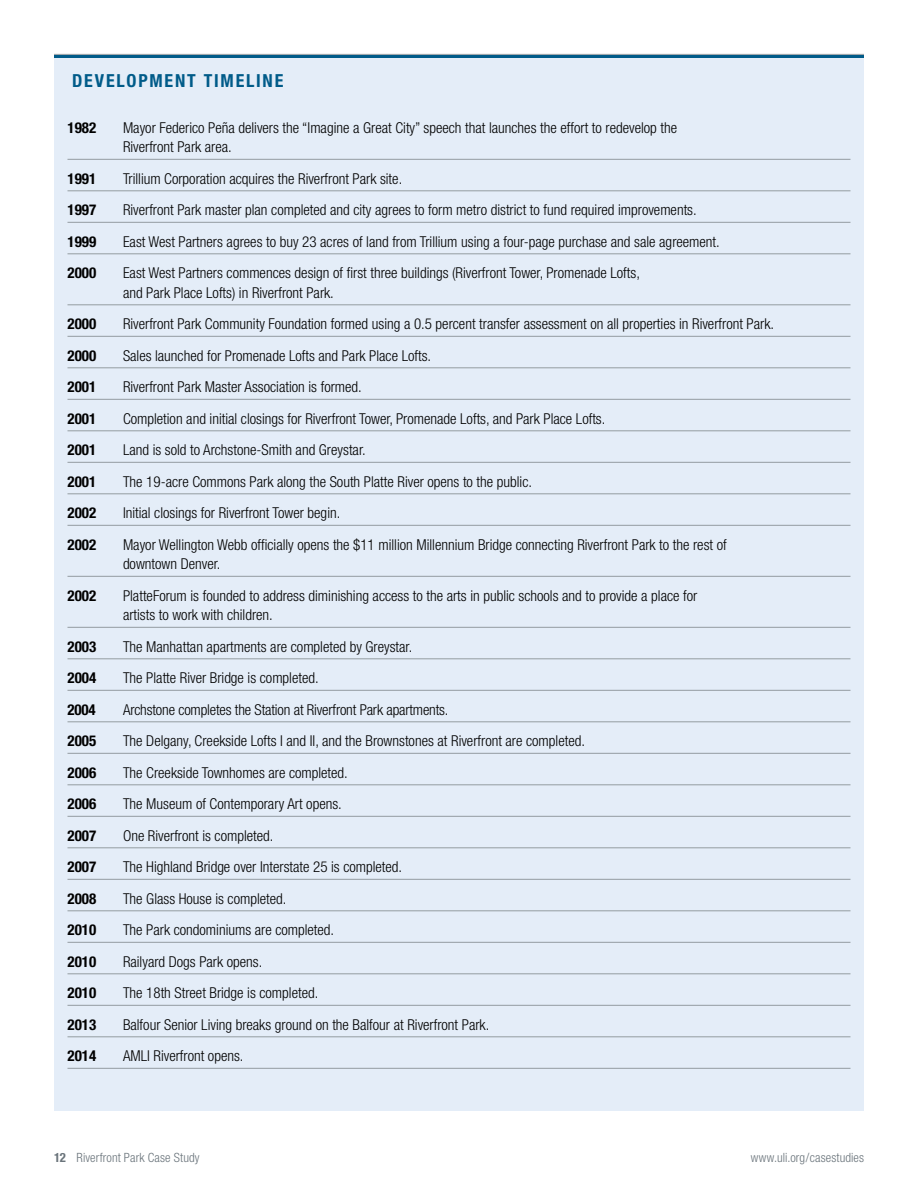
<style>
.page{position:relative;width:918px;height:1188px;background:#fff}
.page>*{position:absolute;margin:0;border:0;box-sizing:border-box;transform-origin:0 0}
.t1{font:700 condensed 18px "Helvetica Neue";letter-spacing:.1em;color:#005b89}
.t2{font:300 condensed 15px/19.5px "Helvetica Neue";color:#000}
.t3{font:700 condensed 15px "Helvetica Neue";color:#000}
.t4{font:300 condensed 12.75px "Helvetica Neue";letter-spacing:.01em;color:#6a747b}
.s1{font-weight:700}
</style>
<div class="page">
<hr style="left:54px;top:54px;width:810px;height:1px;background:#949ca1">
<div style="left:54px;top:55px;width:810px;height:1056px;background:#e4edf8"></div>
<hr style="left:68px;top:159px;width:782px;height:1px;background:#949ca1">
<hr style="left:68px;top:190px;width:782px;height:1px;background:#949ca1">
<hr style="left:68px;top:222px;width:782px;height:1px;background:#949ca1">
<hr style="left:68px;top:253px;width:782px;height:1px;background:#949ca1">
<hr style="left:68px;top:304px;width:782px;height:1px;background:#949ca1">
<hr style="left:68px;top:336px;width:782px;height:1px;background:#949ca1">
<hr style="left:68px;top:367px;width:782px;height:1px;background:#949ca1">
<hr style="left:68px;top:399px;width:782px;height:1px;background:#949ca1">
<hr style="left:68px;top:430px;width:782px;height:1px;background:#949ca1">
<hr style="left:68px;top:462px;width:782px;height:1px;background:#949ca1">
<hr style="left:68px;top:493px;width:782px;height:1px;background:#949ca1">
<hr style="left:68px;top:525px;width:782px;height:1px;background:#949ca1">
<hr style="left:68px;top:576px;width:782px;height:1px;background:#949ca1">
<hr style="left:68px;top:627px;width:782px;height:1px;background:#949ca1">
<hr style="left:68px;top:658px;width:782px;height:1px;background:#949ca1">
<hr style="left:68px;top:690px;width:782px;height:1px;background:#949ca1">
<hr style="left:68px;top:721px;width:782px;height:1px;background:#949ca1">
<hr style="left:68px;top:753px;width:782px;height:1px;background:#949ca1">
<hr style="left:68px;top:784px;width:782px;height:1px;background:#949ca1">
<hr style="left:68px;top:816px;width:782px;height:1px;background:#949ca1">
<hr style="left:68px;top:847px;width:782px;height:1px;background:#949ca1">
<hr style="left:68px;top:879px;width:782px;height:1px;background:#949ca1">
<hr style="left:68px;top:910px;width:782px;height:1px;background:#949ca1">
<hr style="left:68px;top:942px;width:782px;height:1px;background:#949ca1">
<hr style="left:68px;top:973px;width:782px;height:1px;background:#949ca1">
<hr style="left:68px;top:1005px;width:782px;height:1px;background:#949ca1">
<hr style="left:68px;top:1036px;width:782px;height:1px;background:#949ca1">
<hr style="left:68px;top:1068px;width:782px;height:1px;background:#949ca1">
<hr style="left:54px;top:55px;width:810px;height:3px;background:#005b89">
<p class="t1" style="left:72px;top:69px;width:213px">DEVELOPMENT TIMELINE</p>
<p class="t3" style="left:68px;top:118px;width:30px">1982</p>
<p class="t2" style="left:123px;top:118px;width:556px">Mayor Federico Peña delivers the “Imagine a Great City” speech that launches the effort to redevelop the<br>Riverfront Park area.</p>
<p class="t3" style="left:68px;top:169px;width:30px">1991</p>
<p class="t2" style="left:123px;top:169px;width:281px">Trillium Corporation acquires the Riverfront Park site.</p>
<p class="t3" style="left:68px;top:201px;width:30px">1997</p>
<p class="t2" style="left:123px;top:200px;width:575px">Riverfront Park master plan completed and city agrees to form metro district to fund required improvements.</p>
<p class="t3" style="left:68px;top:232px;width:30px">1999</p>
<p class="t2" style="left:123px;top:232px;width:598px">East West Partners agrees to buy 23 acres of land from Trillium using a four-page purchase and sale agreement.</p>
<p class="t3" style="left:68px;top:264px;width:30px">2000</p>
<p class="t2" style="left:123px;top:263px;width:518px">East West Partners commences design of first three buildings (Riverfront Tower, Promenade Lofts, and Park Place Lofts) in Riverfront Park.</p>
<p class="t3" style="left:68px;top:315px;width:30px">2000</p>
<p class="t2" style="left:123px;top:314px;width:653px">Riverfront Park Community Foundation formed using a 0.5 percent transfer assessment on all properties in Riverfront Park.</p>
<p class="t3" style="left:68px;top:346px;width:30px">2000</p>
<p class="t2" style="left:123px;top:346px;width:310px">Sales launched for Promenade Lofts and Park Place Lofts.</p>
<p class="t3" style="left:68px;top:378px;width:30px">2001</p>
<p class="t2" style="left:123px;top:377px;width:240px">Riverfront Park Master Association is formed.</p>
<p class="t3" style="left:68px;top:409px;width:30px">2001</p>
<p class="t2" style="left:123px;top:409px;width:484px">Completion and initial closings for Riverfront Tower, Promenade Lofts, and Park Place Lofts.</p>
<p class="t3" style="left:68px;top:441px;width:30px">2001</p>
<p class="t2" style="left:123px;top:440px;width:244px">Land is sold to Archstone-Smith and Greystar.</p>
<p class="t3" style="left:68px;top:472px;width:30px">2001</p>
<p class="t2" style="left:123px;top:472px;width:411px">The 19-acre Commons Park along the South Platte River opens to the public.</p>
<p class="t3" style="left:68px;top:504px;width:30px">2002</p>
<p class="t2" style="left:123px;top:503px;width:219px">Initial closings for Riverfront Tower begin.</p>
<p class="t3" style="left:68px;top:535px;width:30px">2002</p>
<p class="t2" style="left:123px;top:535px;width:605px">Mayor Wellington Webb officially opens the $11 million Millennium Bridge connecting Riverfront Park to the rest of downtown Denver.</p>
<p class="t3" style="left:68px;top:586px;width:30px">2002</p>
<p class="t2" style="left:123px;top:586px;width:576px">PlatteForum is founded to address diminishing access to the arts in public schools and to provide a place for artists to work with children.</p>
<p class="t3" style="left:68px;top:637px;width:30px">2003</p>
<p class="t2" style="left:123px;top:637px;width:291px">The Manhattan apartments are completed by Greystar.</p>
<p class="t3" style="left:68px;top:669px;width:30px">2004</p>
<p class="t2" style="left:123px;top:668px;width:197px">The Platte River Bridge is completed.</p>
<p class="t3" style="left:68px;top:700px;width:30px">2004</p>
<p class="t2" style="left:123px;top:700px;width:327px">Archstone completes the Station at Riverfront Park apartments.</p>
<p class="t3" style="left:68px;top:732px;width:30px">2005</p>
<p class="t2" style="left:123px;top:731px;width:464px">The Delgany, Creekside Lofts I and II, and the Brownstones at Riverfront are completed.</p>
<p class="t3" style="left:68px;top:763px;width:30px">2006</p>
<p class="t2" style="left:123px;top:763px;width:226px">The Creekside Townhomes are completed.</p>
<p class="t3" style="left:68px;top:795px;width:30px">2006</p>
<p class="t2" style="left:123px;top:794px;width:220px">The Museum of Contemporary Art opens.</p>
<p class="t3" style="left:68px;top:826px;width:30px">2007</p>
<p class="t2" style="left:123px;top:826px;width:152px">One Riverfront is completed.</p>
<p class="t3" style="left:68px;top:858px;width:30px">2007</p>
<p class="t2" style="left:123px;top:857px;width:281px">The Highland Bridge over Interstate 25 is completed.</p>
<p class="t3" style="left:68px;top:889px;width:30px">2008</p>
<p class="t2" style="left:123px;top:889px;width:165px">The Glass House is completed.</p>
<p class="t3" style="left:68px;top:921px;width:30px">2010</p>
<p class="t2" style="left:123px;top:920px;width:213px">The Park condominiums are completed.</p>
<p class="t3" style="left:68px;top:952px;width:30px">2010</p>
<p class="t2" style="left:123px;top:952px;width:141px">Railyard Dogs Park opens.</p>
<p class="t3" style="left:68px;top:984px;width:30px">2010</p>
<p class="t2" style="left:123px;top:983px;width:197px">The 18th Street Bridge is completed.</p>
<p class="t3" style="left:68px;top:1015px;width:30px">2013</p>
<p class="t2" style="left:123px;top:1015px;width:368px">Balfour Senior Living breaks ground on the Balfour at Riverfront Park.</p>
<p class="t3" style="left:68px;top:1047px;width:30px">2014</p>
<p class="t2" style="left:123px;top:1046px;width:122px">AMLI Riverfront opens.</p>
<p class="t4" style="left:54px;top:1150px;width:147px"><span class="s1">12</span> Riverfront Park Case Study</p>
<p class="t4" style="left:751px;top:1150px;width:115px">www.uli.org/casestudies</p>
</div>
